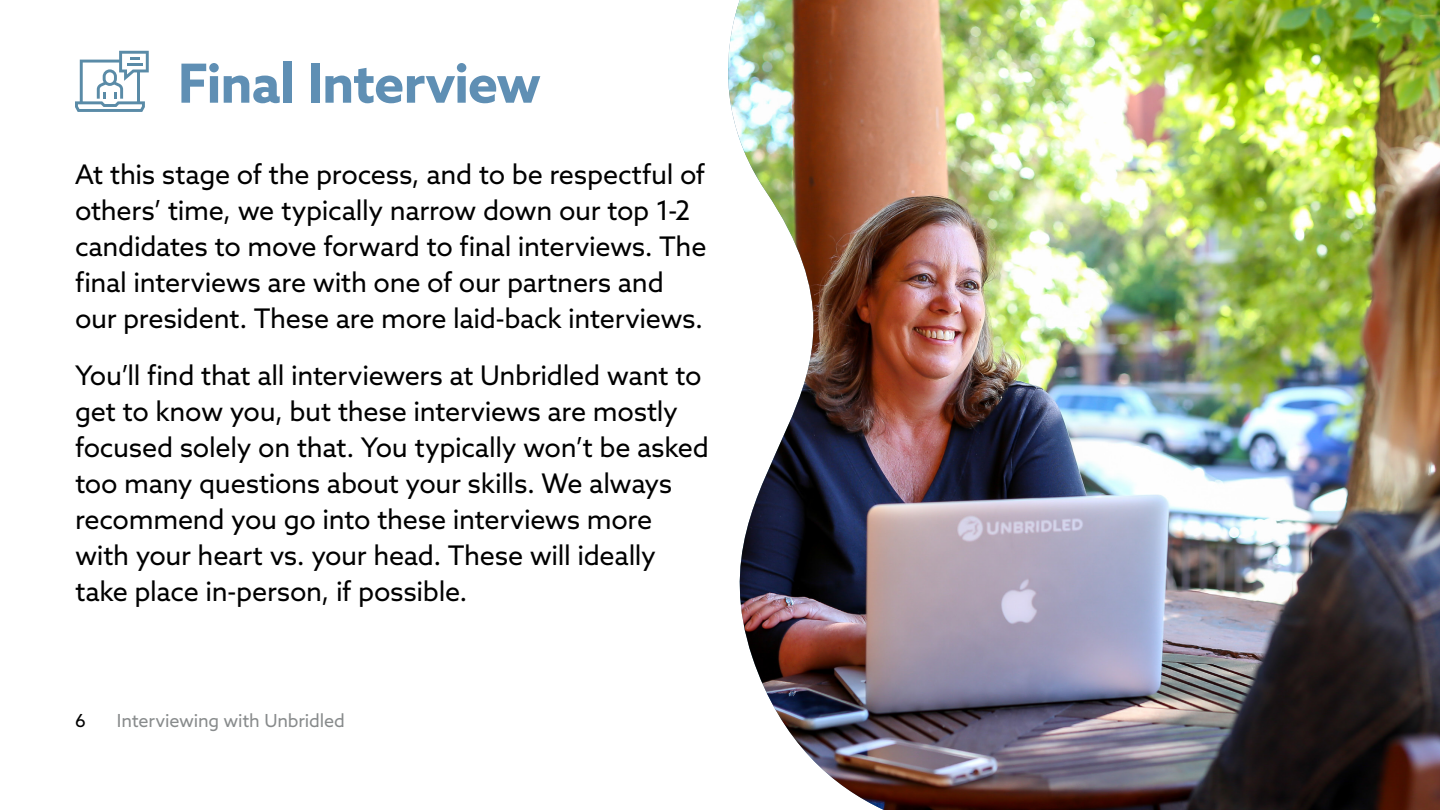
<style>
.page{position:relative;width:1440px;height:810px;background:#fff}
.page>*{position:absolute;margin:0;border:0;box-sizing:border-box;transform-origin:0 0}
.t1{font:700 54px "Azo Sans";letter-spacing:-.02em;color:#5f8fb4}
.t2{font:27px/36px "Azo Sans";letter-spacing:-.015em;color:#000}
.t3{font:18px "Azo Sans";letter-spacing:-.01em;color:#888b8c}
.t4{font:18px "Azo Sans";color:#000}
</style>
<div class="page">
<svg style="left:75px;top:51px;width:74px;height:61px"></svg>
<hr style="left:127px;top:63px;width:16px;height:3px;background:#5a8ba7">
<img style="left:728px;top:0;width:712px;height:810px">
<h1 class="t1" style="left:178px;top:48px;width:365px">Final Interview</h1>
<p class="t2" style="left:75px;top:156px;width:633px">At this stage of the process, and to be respectful of others’ time, we typically narrow down our top 1-2 candidates to move forward to final interviews. The final interviews are with one of our partners and our president. These are more laid-back interviews.</p>
<p class="t2" style="left:75px;top:357px;width:635px">You’ll find that all interviewers at Unbridled want to get to know you, but these interviews are mostly focused solely on that. You typically won’t be asked too many questions about your skills. We always recommend you go into these interviews more with your heart vs. your head. These will ideally take place in-person, if possible.</p>
<p class="t4" style="left:75px;top:709px;width:12px">6</p>
<p class="t3" style="left:117px;top:709px;width:229px">Interviewing with Unbridled</p>
</div>
